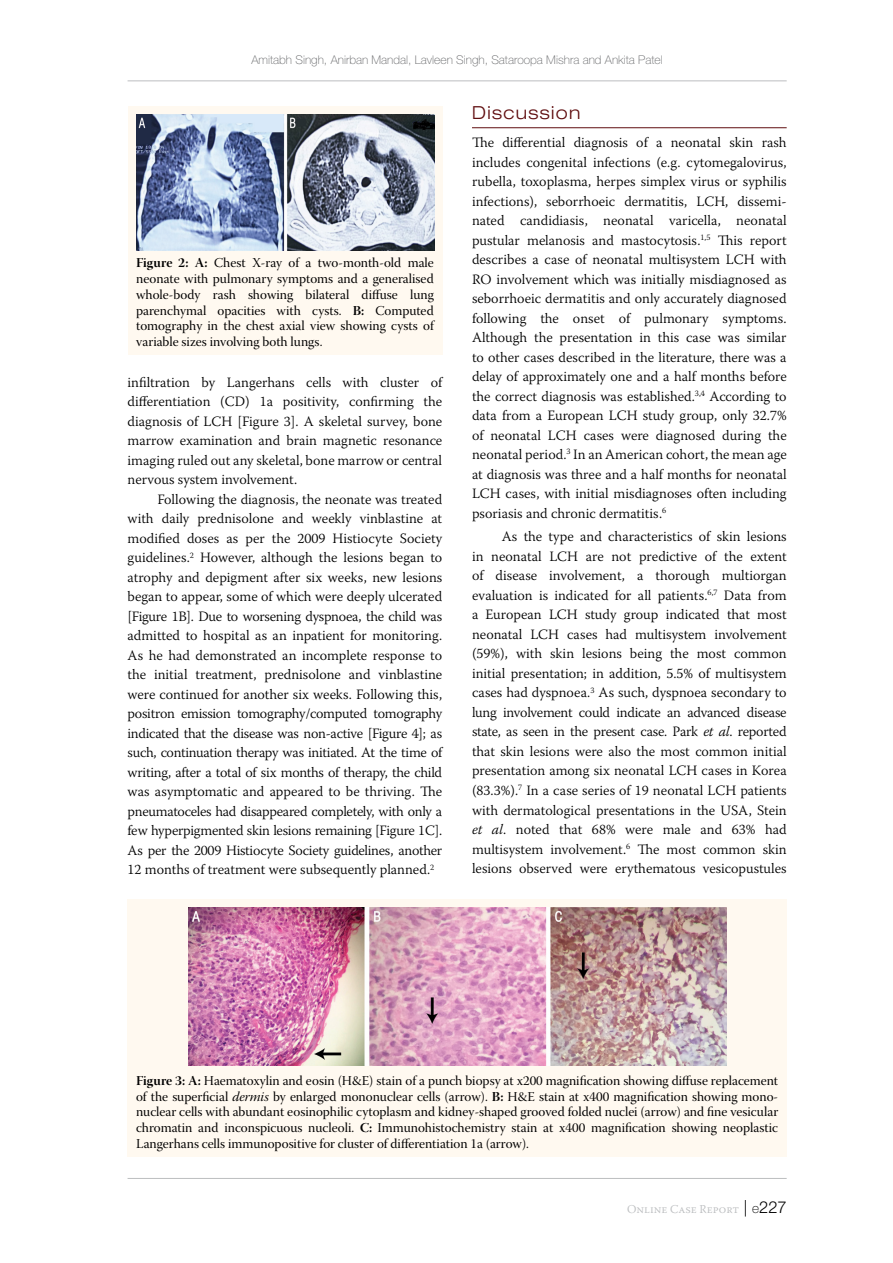
<style>
.page{position:relative;width:893px;height:1263px;background:#fff}
.page>*{position:absolute;margin:0;border:0;box-sizing:border-box;transform-origin:0 0}
.t1{font:300 expanded 18px "Helvetica Neue LT Pro";letter-spacing:.075em;color:#600e10}
.t2{font:300 14.25px/19.5px "Warnock Pro";color:#000;text-align:justify}
.t3{font:13.5px/15.8px "Warnock Pro Subh";color:#000;text-align:justify}
.t4{font:100 12px "Helvetica Neue LT Pro";color:#636466}
.t5{font:300 12px "Warnock Pro";color:#bcbec0}
.s1{font-family:"Warnock Pro Bold Disp"}
.s2{font-style:italic}
.s3{font-family:"Warnock Pro It Subh"}
.s4{font-family:"Helvetica Neue LT Pro";font-size:16.5px;color:#000}
.s5{font-family:"Helvetica Neue LT Pro";font-weight:100;font-size:13.5px;color:#000}
</style>
<div class="page">
<hr style="left:128px;top:81px;width:659px;height:1px;background:#bcbec0">
<hr style="left:128px;top:1178px;width:659px;height:1px;background:#bcbec0">
<hr style="left:472px;top:127px;width:315px;height:1px;background:#600e10">
<div style="left:128px;top:899px;width:659px;height:257px;background:#fff9f0"></div>
<img style="left:188px;top:907px;width:538px;height:158px">
<div style="left:128px;top:106px;width:314px;height:249px;background:#fff9f0"></div>
<img style="left:136px;top:115px;width:298px;height:135px">
<p class="t4" style="left:251px;top:53px;width:413px">Amitabh Singh, Anirban Mandal, Lavleen Singh, Sataroopa Mishra and Ankita Patel</p>
<p class="t3" style="left:136px;top:257px;width:299px"><span class="s1">Figure 2: A:</span> Chest X-ray of a two-month-old male neonate with pulmonary symptoms and a generalised whole-body rash showing bilateral diffuse lung parenchymal opacities with cysts. <span class="s1">B:</span> Computed tomography in the chest axial view showing cysts of variable sizes involving both lungs.</p>
<p class="t2" style="left:128px;top:372px;width:316px">infiltration by Langerhans cells with cluster of differentiation (CD) 1a positivity, confirming the diagnosis of LCH [Figure 3]. A skeletal survey, bone marrow examination and brain magnetic resonance imaging ruled out any skeletal, bone marrow or central nervous system involvement.</p>
<p class="t2" style="left:128px;top:489px;width:316px;text-indent:30px">Following the diagnosis, the neonate was treated with daily prednisolone and weekly vinblastine at modified doses as per the 2009 Histiocyte Society guidelines.<sup>2</sup> However, although the lesions began to atrophy and depigment after six weeks, new lesions began to appear, some of which were deeply ulcerated [Figure 1B]. Due to worsening dyspnoea, the child was admitted to hospital as an inpatient for monitoring.<br>As he had demonstrated an incomplete response to the initial treatment, prednisolone and vinblastine were continued for another six weeks. Following this, positron emission tomography/computed tomography indicated that the disease was non-active [Figure 4]; as such, continuation therapy was initiated. At the time of writing, after a total of six months of therapy, the child was asymptomatic and appeared to be thriving. The pneumatoceles had disappeared completely, with only a few hyperpigmented skin lesions remaining [Figure 1C].<br>As per the 2009 Histiocyte Society guidelines, another 12 months of treatment were subsequently planned.<sup>2</sup></p>
<p class="t1" style="left:472px;top:102px;width:110px">Discussion</p>
<p class="t2" style="left:472px;top:132px;width:316px">The differential diagnosis of a neonatal skin rash includes congenital infections (e.g. cytomegalovirus, rubella, toxoplasma, herpes simplex virus or syphilis infections), seborrhoeic dermatitis, LCH, dissemi&shy;nated candidiasis, neonatal varicella, neonatal pustular melanosis and mastocytosis.<sup>1,5</sup> This report describes a case of neonatal multisystem LCH with RO involvement which was initially misdiagnosed as seborrhoeic dermatitis and only accurately diagnosed following the onset of pulmonary symptoms.<br>Although the presentation in this case was similar to other cases described in the literature, there was a delay of approximately one and a half months before the correct diagnosis was established.<sup>3,4</sup> According to data from a European LCH study group, only 32.7% of neonatal LCH cases were diagnosed during the neonatal period.<sup>3</sup> In an American cohort, the mean age at diagnosis was three and a half months for neonatal LCH cases, with initial misdiagnoses often including psoriasis and chronic dermatitis.<sup>6</sup></p>
<p class="t2" style="left:472px;top:527px;width:316px;text-indent:30px">As the type and characteristics of skin lesions in neonatal LCH are not predictive of the extent of disease involvement, a thorough multiorgan evaluation is indicated for all patients.<sup>6,7</sup> Data from a European LCH study group indicated that most neonatal LCH cases had multisystem involvement (59%), with skin lesions being the most common initial presentation; in addition, 5.5% of multisystem cases had dyspnoea.<sup>3</sup> As such, dyspnoea secondary to lung involvement could indicate an advanced disease state, as seen in the present case. Park <span class="s2">et al</span>. reported that skin lesions were also the most common initial presentation among six neonatal LCH cases in Korea (83.3%).<sup>7</sup> In a case series of 19 neonatal LCH patients with dermatological presentations in the USA, Stein <span class="s2">et al</span>. noted that 68% were male and 63% had multisystem involvement.<sup>6</sup> The most common skin lesions observed were erythematous vesicopustules</p>
<p class="t3" style="left:136px;top:1074px;width:644px"><span class="s1">Figure 3: A:</span> Haematoxylin and eosin (H&amp;E) stain of a punch biopsy at x200 magnification showing diffuse replacement of the superficial <span class="s3">dermis</span> by enlarged mononuclear cells (arrow). <span class="s1">B:</span> H&amp;E stain at x400 magnification showing mono&shy;nuclear cells with abundant eosinophilic cytoplasm and kidney-shaped grooved folded nuclei (arrow) and fine vesicular chromatin and inconspicuous nucleoli. <span class="s1">C:</span> Immunohistochemistry stain at x400 magnification showing neoplastic Langerhans cells immunopositive for cluster of differentiation 1a (arrow).</p>
<p class="t5" style="left:627px;top:1201px;width:161px">Online Case Report <span class="s4">|</span> <span class="s5">e</span><span class="s4">227</span></p>
</div>
